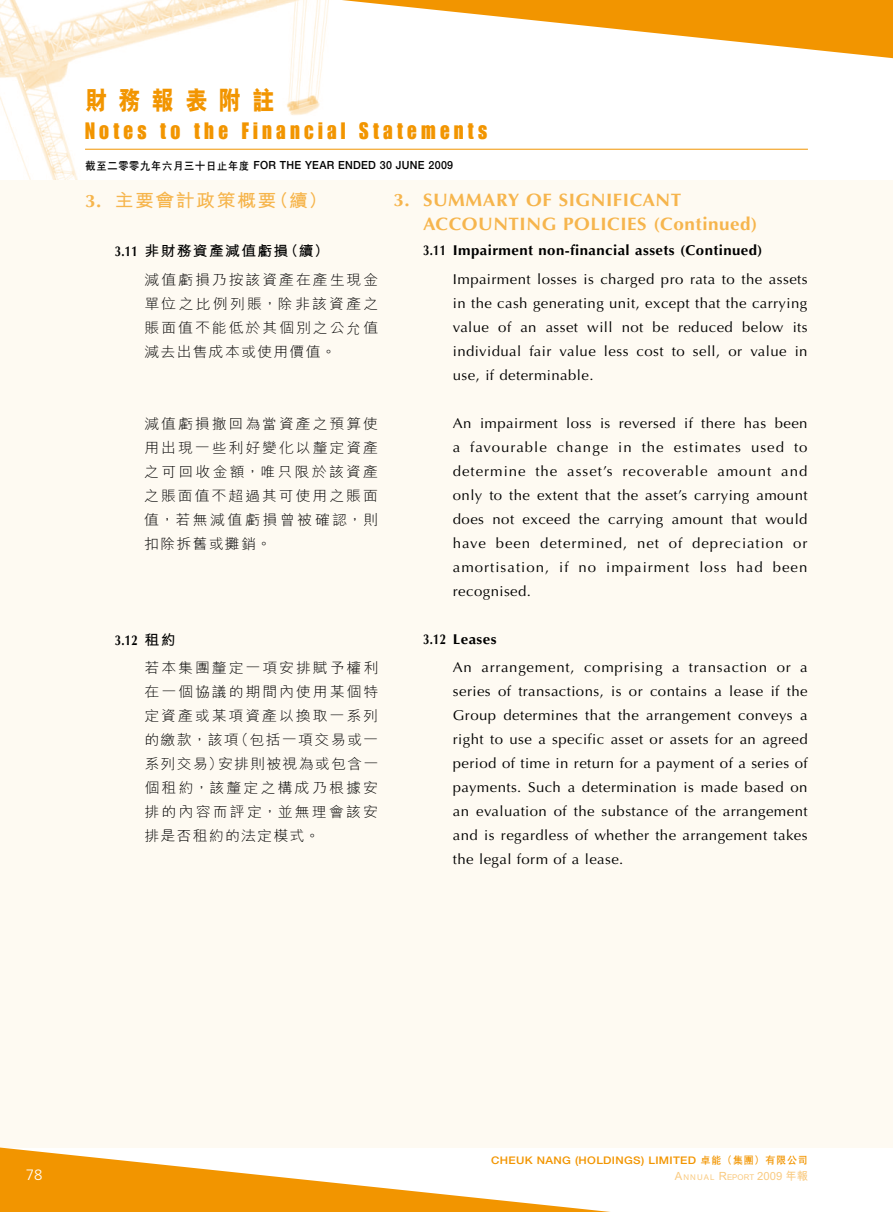
<style>
.page{position:relative;width:893px;height:1212px;background:#fff}
.page>*{position:absolute;margin:0;border:0;box-sizing:border-box;transform-origin:0 0}
.t1{font:800 26.25px "M Hei HK";letter-spacing:.5em;color:#f29500;scale:.85 1}
.t2{font:23.25px "Impact LT Std";letter-spacing:.2em;color:#f29500;scale:.92 1}
.t3{font:700 18px/24px "Optima LT Std";letter-spacing:.03em;color:#f6b54d;scale:1.05 1}
.t4{font:700 18px "M Hei HK";letter-spacing:.08em;color:#f6b54d;scale:1.05 1}
.t5{font:300 15px "Frutiger LT Std";color:#fff}
.t6{font:14.25px/24px "Optima LT Std";letter-spacing:.03em;color:#000;text-align:justify;scale:1.05 1}
.t7{font:300 14.25px/24px "M Hei HK";letter-spacing:.125em;color:#000;text-align:justify;scale:1.05 1}
.t8{font:700 14.25px "Optima LT Std";letter-spacing:.03em;color:#000;scale:.8 1}
.t9{font:500 11.25px "Helvetica Neue LT Std";letter-spacing:.03em;color:#000;scale:.95 1}
.t10{font:500 10.5px "Helvetica Neue LT Std";letter-spacing:.03em;color:#f29500;scale:1.1 1}
.t11{font:700 7.8px "M Hei HK";color:#f9ca80}
.s1{font-family:"C Hei 2 HK";font-weight:700}
.s2{font-family:"Optima LT Std"}
.s3{font-family:"Optima LT Std";font-weight:700}
.s4{font-weight:700}
.s5{font-family:"M Hei HK"}
.s6{font-size:11.25px}
</style>
<div class="page">
<img style="left:0;top:0;width:405px;height:181px">
<div style="left:0;top:181px;width:893px;height:967px;background:#fefaf2"></div>
<svg style="left:0;top:1147px;width:610px;height:65px"></svg>
<hr style="left:85px;top:149px;width:723px;height:1px;background:#f29500">
<svg style="left:342px;top:0;width:551px;height:58px"></svg>
<h1 class="t1" style="left:85px;top:83px;width:225px">財務報表附註</h1>
<h2 class="t2" style="left:85px;top:117px;width:439px">Notes to the Financial Statements</h2>
<p class="t9" style="left:85px;top:158px;width:389px"><span class="s1">截至二零零九年六月三十日止年度</span> FOR THE YEAR ENDED 30 JUNE 2009</p>
<p class="t3" style="left:423px;top:188px;width:320px;text-indent:-30px">3. SUMMARY OF SIGNI FICANT<br>ACCOUNTI NG POLI CIES (Continued)</p>
<p class="t8" style="left:423px;top:242px;width:426px">3.11 I mpairment non-financial assets (Continued)</p>
<p class="t6" style="left:453px;top:267px;width:339px">Impairment losses is charged pro rata to the assets in the cash generating unit, except that the carrying value of an asset will not be reduced below its individual fair value less cost to sell, or value in use, if determinable.</p>
<p class="t6" style="left:453px;top:411px;width:339px">An impairment loss is reversed if there has been a favourable change in the estimates used to determine the asset’s recoverable amount and only to the extent that the asset’s carrying amount does not exceed the carrying amount that would have been determined, net of depreciation or amortisation, if no impairment loss had been recognised.</p>
<p class="t8" style="left:423px;top:631px;width:93px">3.12 Leases</p>
<p class="t6" style="left:453px;top:655px;width:339px">An arrangement, comprising a transaction or a series of transactions, is or contains a lease if the Group determines that the arrangement conveys a right to use a specific asset or assets for an agreed period of time in return for a payment of a series of payments. Such a determination is made based on an evaluation of the substance of the arrangement and is regardless of whether the arrangement takes the legal form of a lease.</p>
<p class="t4" style="left:85px;top:188px;width:232px"><span class="s2">3.</span> 主要會計政策概要（續）</p>
<p class="t7" style="left:145px;top:236px;width:224px;line-height:28.2px;text-indent:-30px"><span class="s3">3.11</span> <span class="s4">非財務資產減值虧損（續）<br></span>減值虧損乃按該資產在產生現金</p>
<p class="t7" style="left:144px;top:291px;width:224px">單位之比例列賬，除非該資產之賬面值不能低於其個別之公允值減去出售成本或使用價值。</p>
<p class="t7" style="left:144px;top:411px;width:224px">減值虧損撤回為當資產之預算使用出現一些利好變化以釐定資產之可回收金額，唯只限於該資產之賬面值不超過其可使用之賬面值，若無減值虧損曾被確認，則扣除拆舊或攤銷。</p>
<p class="t8" style="left:115px;top:631px;width:78px">3.12 <span class="s5">租約</span></p>
<p class="t7" style="left:144px;top:655px;width:224px">若本集團釐定一項安排賦予權利在一個協議的期間內使用某個特定資產或某項資產以換取一系列的繳款，該項（包括一項交易或一系列交易）安排則被視為或包含一個租約，該釐定之構成乃根據安排的內容而評定，並無理會該安排是否租約的法定模式。</p>
<p class="t5" style="left:26px;top:1166px;width:18px">78</p>
<p class="t10" style="left:491px;top:1154px;width:290px">CHEUK NANG (HOLDINGS) LIMITED <span class="s1">卓能（集團）有限公司</span></p>
<p class="t11" style="left:675px;top:1171px;width:135px"><span class="s6">A</span>N N UAL <span class="s6">R</span>EPORT <span class="s6">2009 年報</span></p>
</div>
